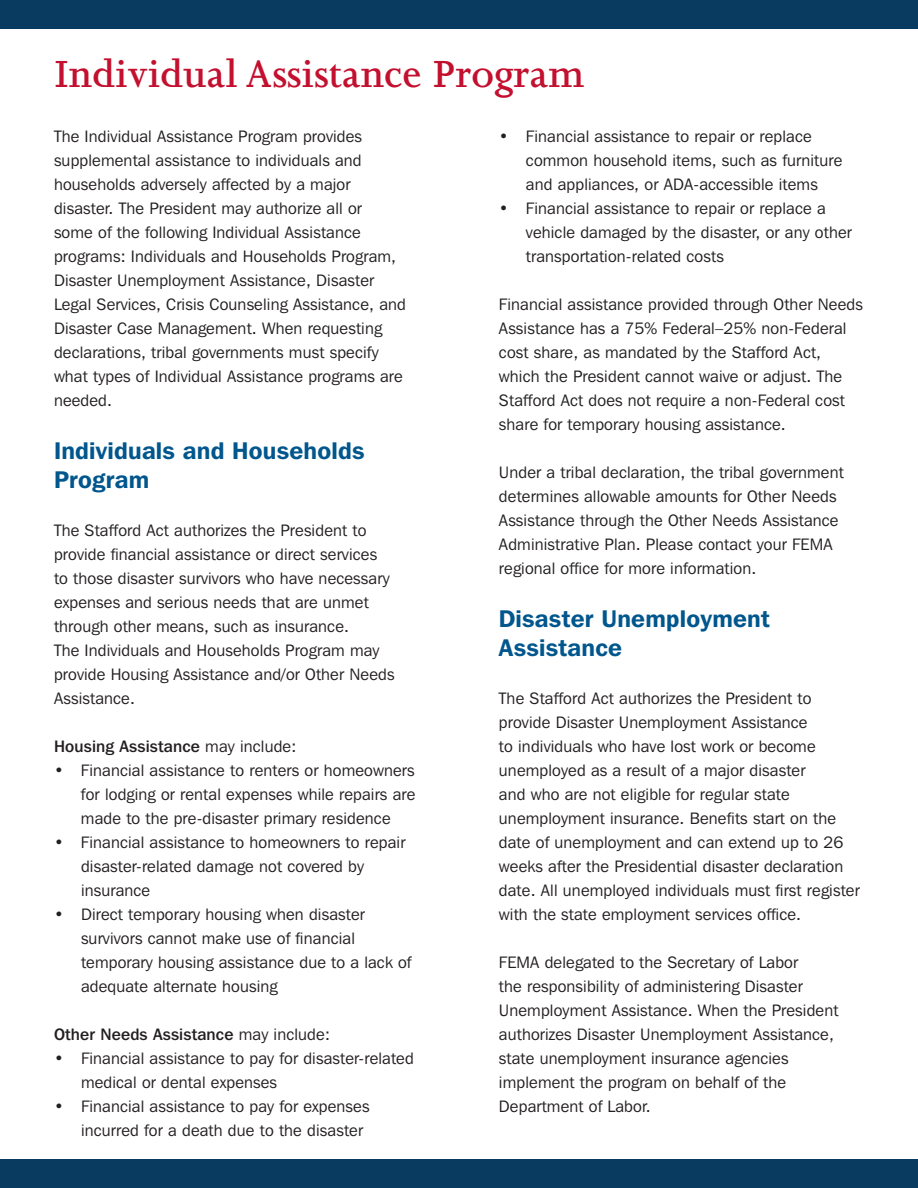
<style>
.page{position:relative;width:918px;height:1188px;background:#fff}
.page>*{position:absolute;margin:0;border:0;box-sizing:border-box;transform-origin:0 0}
.t1{font:600 43.5px "Joanna";color:#c3102f}
.t2{font:600 24px/28.8px "Franklin Gothic IT Cby BT";letter-spacing:.01em;color:#00568d}
.t3{font:16.5px/24px "Franklin Gothic IT Cby BT";letter-spacing:.01em;color:#231f20}
.t4{font:500 16.5px/24px "Franklin Gothic IT Cby BT";letter-spacing:.01em;color:#231f20}
.s1{font-weight:400}
</style>
<div class="page">
<div style="left:0;top:0;width:918px;height:28px;background:#093a5f"></div>
<div style="left:0;top:1160px;width:918px;height:28px;background:#093a5f"></div>
<h1 class="t1" style="left:54px;top:50px;width:532px">Individual Assistance Program</h1>
<p class="t3" style="left:54px;top:124px;width:353px">The Individual Assistance Program provides supplemental assistance to individuals and households adversely affected by a major disaster. The President may authorize all or<br>some of the following Individual Assistance programs: Individuals and Households Program, Disaster Unemployment Assistance, Disaster Legal Services, Crisis Counseling Assistance, and Disaster Case Management. When requesting declarations, tribal governments must specify what types of Individual Assistance programs are needed.</p>
<h2 class="t2" style="left:54px;top:436px;width:312px">Individuals and Households<br>Program</h2>
<p class="t3" style="left:54px;top:518px;width:342px">The Stafford Act authorizes the President to provide financial assistance or direct services to those disaster survivors who have necessary expenses and serious needs that are unmet through other means, such as insurance.<br>The Individuals and Households Program may provide Housing Assistance and/or Other Needs Assistance.</p>
<p class="t4" style="left:54px;top:734px;width:244px">Housing Assistance <span class="s1">may include: •</span></p>
<p class="t3" style="left:526px;top:124px;width:318px">Financial assistance to repair or replace common household items, such as furniture and appliances, or ADA-accessible items</p>
<p class="t3" style="left:526px;top:196px;width:328px">Financial assistance to repair or replace a vehicle damaged by the disaster, or any other transportation-related costs</p>
<p class="t3" style="left:499px;top:292px;width:366px">Financial assistance provided through Other Needs Assistance has a 75% Federal–25% non-Federal cost share, as mandated by the Stafford Act, which the President cannot waive or adjust. The Stafford Act does not require a non-Federal cost share for temporary housing assistance.</p>
<p class="t3" style="left:499px;top:460px;width:346px">Under a tribal declaration, the tribal government determines allowable amounts for Other Needs Assistance through the Other Needs Assistance Administrative Plan. Please contact your FEMA regional office for more information.</p>
<h2 class="t2" style="left:499px;top:604px;width:272px">Disaster Unemployment<br>Assistance</h2>
<p class="t3" style="left:499px;top:686px;width:362px">The Stafford Act authorizes the President to provide Disaster Unemployment Assistance<br>to individuals who have lost work or become unemployed as a result of a major disaster<br>and who are not eligible for regular state unemployment insurance. Benefits start on the date of unemployment and can extend up to 26 weeks after the Presidential disaster declaration date. All unemployed individuals must first register with the state employment services office.</p>
<p class="t3" style="left:499px;top:950px;width:341px">FEMA delegated to the Secretary of Labor<br>the responsibility of administering Disaster Unemployment Assistance. When the President authorizes Disaster Unemployment Assistance, state unemployment insurance agencies implement the program on behalf of the Department of Labor.</p>
<p class="t3" style="left:499px;top:124px;width:11px">•</p>
<p class="t3" style="left:499px;top:196px;width:11px">•</p>
<p class="t3" style="left:81px;top:758px;width:336px;text-align:justify">Financial assistance to renters or homeowners for lodging or rental expenses while repairs are made to the pre-disaster primary residence</p>
<p class="t3" style="left:81px;top:830px;width:326px">Financial assistance to homeowners to repair disaster-related damage not covered by insurance</p>
<p class="t3" style="left:81px;top:902px;width:332px">Direct temporary housing when disaster survivors cannot make use of financial temporary housing assistance due to a lack of adequate alternate housing</p>
<p class="t4" style="left:54px;top:1022px;width:277px">Other Needs Assistance <span class="s1">may include:</span></p>
<p class="t3" style="left:81px;top:1046px;width:334px">Financial assistance to pay for disaster-related medical or dental expenses</p>
<p class="t3" style="left:81px;top:1094px;width:290px">Financial assistance to pay for expenses incurred for a death due to the disaster</p>
<p class="t3" style="left:54px;top:830px;width:11px">•</p>
<p class="t3" style="left:54px;top:902px;width:11px">•</p>
<p class="t3" style="left:54px;top:1046px;width:11px">•</p>
<p class="t3" style="left:54px;top:1094px;width:11px">•</p>
</div>
